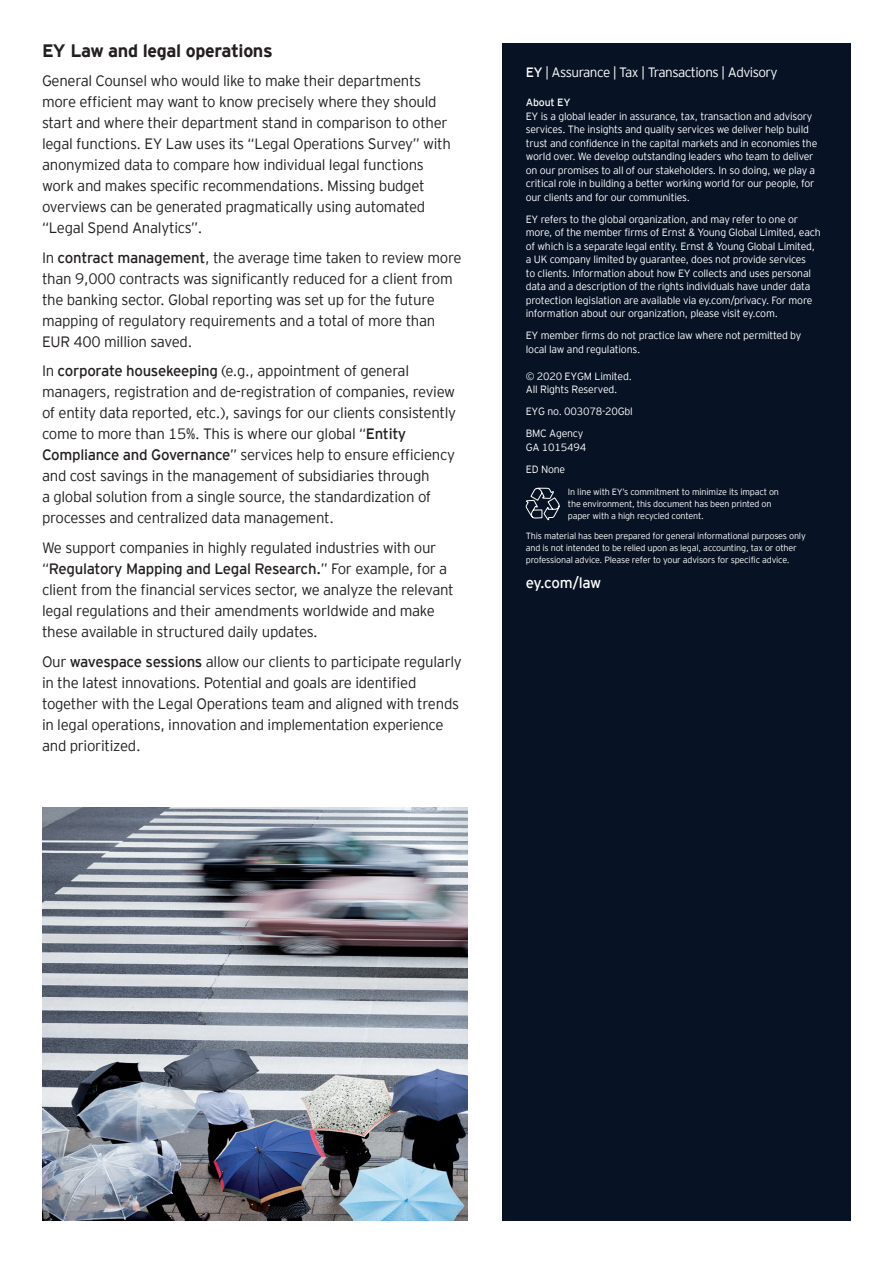
<style>
.page{position:relative;width:893px;height:1263px;background:#fff}
.page>*{position:absolute;margin:0;border:0;box-sizing:border-box;transform-origin:0 0}
.t1{font:700 18px "EY Interstate";letter-spacing:-.02em;color:#231f20}
.t2{font:300 15px/21px "EY Interstate";letter-spacing:-.02em;color:#231f20}
.t3{font:15px "EY Interstate";letter-spacing:-.035em;color:#fff}
.t4{font:300 13.5px "EY Interstate";letter-spacing:-.04em;color:#fff}
.t5{font:300 10.5px/13.5px "EY Interstate";letter-spacing:-.02em;color:#fff}
.t6{font:10.5px "EY Interstate";letter-spacing:-.02em;color:#fff}
.t7{font:300 9px/12px "EY Interstate";letter-spacing:-.02em;color:#fff}
.s1{font-weight:400}
</style>
<div class="page">
<div style="left:502px;top:43px;width:348px;height:1177px;background:#071224"></div>
<svg style="left:525px;top:487px;width:35px;height:34px"></svg>
<img style="left:42px;top:808px;width:426px;height:412px">
<p class="t1" style="left:42px;top:38px;width:232px">EY Law and legal operations</p>
<p class="t2" style="left:42px;top:70px;width:411px">General Counsel who would like to make their departments more efficient may want to know precisely where they should start and where their department stand in comparison to other legal functions. EY Law uses its “Legal Operations Survey” with anonymized data to compare how individual legal functions work and makes specific recommendations. Missing budget overviews can be generated pragmatically using automated “Legal Spend Analytics”.</p>
<p class="t2" style="left:42px;top:246px;width:421px">In <span class="s1">contract management</span>, the average time taken to review more than 9,000 contracts was significantly reduced for a client from the banking sector. Global reporting was set up for the future mapping of regulatory requirements and a total of more than EUR 400 million saved.</p>
<p class="t2" style="left:42px;top:360px;width:416px">In <span class="s1">corporate housekeeping</span> (e.g., appointment of general managers, registration and de-registration of companies, review of entity data reported, etc.), savings for our clients consistently come to more than 15%. This is where our global “<span class="s1">Entity Compliance and Governance</span>” services help to ensure efficiency and cost savings in the management of subsidiaries through<br>a global solution from a single source, the standardization of processes and centralized data management.</p>
<p class="t2" style="left:42px;top:536px;width:413px">We support companies in highly regulated industries with our “<span class="s1">Regulatory Mapping and Legal Research.</span>” For example, for a client from the financial services sector, we analyze the relevant legal regulations and their amendments worldwide and make these available in structured daily updates.</p>
<p class="t2" style="left:42px;top:650px;width:421px">Our <span class="s1">wavespace sessions</span> allow our clients to participate regularly in the latest innovations. Potential and goals are identified together with the Legal Operations team and aligned with trends in legal operations, innovation and implementation experience and prioritized.</p>
<p class="t4" style="left:526px;top:63px;width:253px"><span class="s1">EY</span> | Assurance | Tax | Transactions | Advisory</p>
<p class="t6" style="left:526px;top:95px;width:46px">About EY</p>
<p class="t5" style="left:526px;top:108px;width:293px">EY is a global leader in assurance, tax, transaction and advisory services. The insights and quality services we deliver help build trust and confidence in the capital markets and in economies the world over. We develop outstanding leaders who team to deliver on our promises to all of our stakeholders. In so doing, we play a critical role in building a better working world for our people, for our clients and for our communities.</p>
<p class="t5" style="left:526px;top:211px;width:296px">EY refers to the global organization, and may refer to one or more, of the member firms of Ernst &amp; Young Global Limited, each of which is a separate legal entity. Ernst &amp; Young Global Limited, a UK company limited by guarantee, does not provide services<br>to clients. Information about how EY collects and uses personal data and a description of the rights individuals have under data protection legislation are available via ey.com/privacy. For more information about our organization, please visit ey.com.</p>
<p class="t5" style="left:526px;top:328px;width:277px;line-height:14.2px">EY member firms do not practice law where not permitted by local law and regulations.</p>
<p class="t5" style="left:526px;top:368px;width:108px">© 2020 EYGM Limited.<br>All Rights Reserved.</p>
<p class="t5" style="left:526px;top:400px;width:109px;line-height:22px">EYG no. 003078-20Gbl<br>BMC Agency</p>
<p class="t5" style="left:526px;top:435px;width:62px;line-height:22.8px">GA 1015494<br>ED None</p>
<p class="t7" style="left:568px;top:485px;width:213px">In line with EY’s commitment to minimize its impact on the environment, this document has been printed on paper with a high recycled content.</p>
<p class="t7" style="left:526px;top:529px;width:281px">This material has been prepared for general informational purposes only and is not intended to be relied upon as legal, accounting, tax or other professional advice. Please refer to your advisors for specific advice.</p>
<p class="t3" style="left:526px;top:572px;width:77px">ey.com/law</p>
</div>
